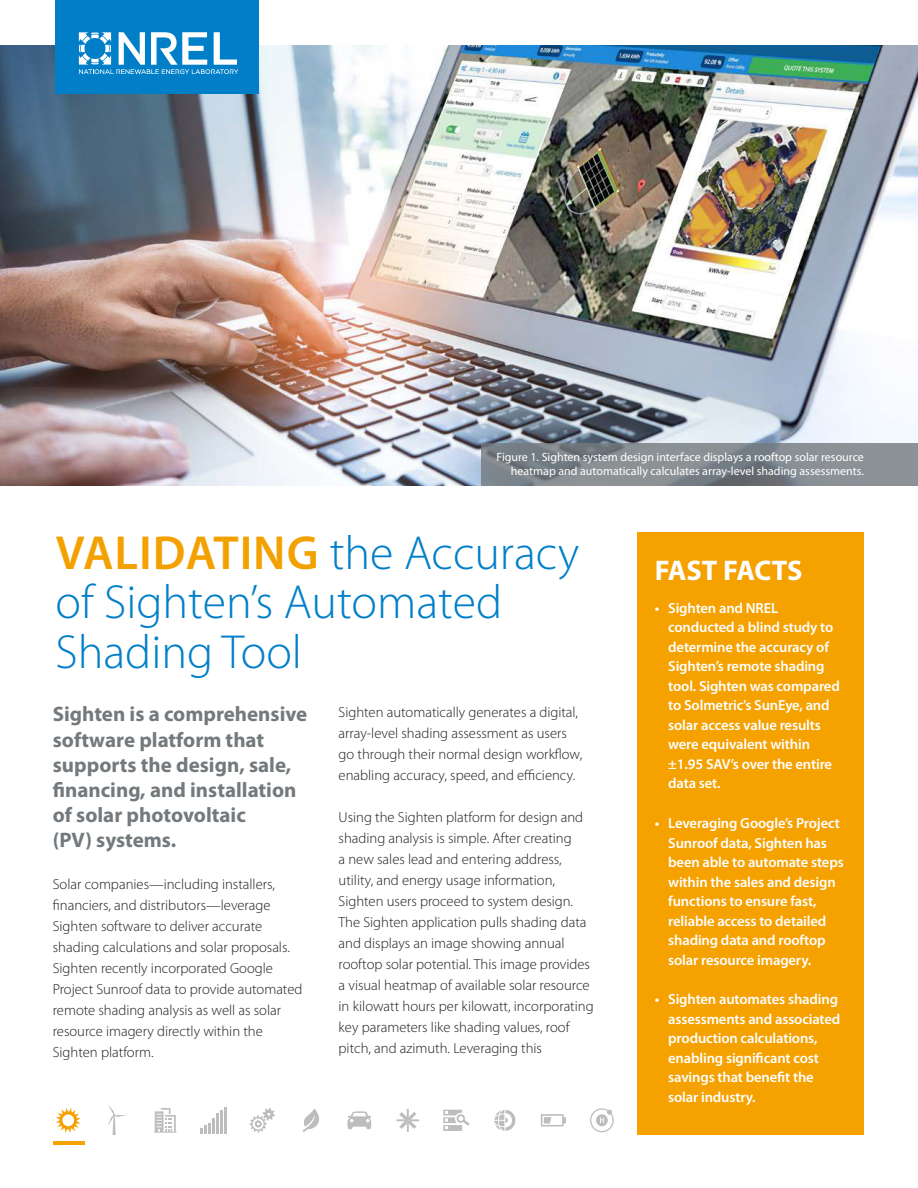
<style>
.page{position:relative;width:918px;height:1188px;background:#fff}
.page>*{position:absolute;margin:0;border:0;box-sizing:border-box;transform-origin:0 0}
.t1{font:300 48px/49.2px "Myriad Pro";color:#007fc8}
.sidebar_text_reverse{font:700 28.5px "Myriad Pro";letter-spacing:-.01em;color:#fff}
.intro_text{font:700 21px/25.2px "Myriad Pro";color:#73797c}
.body{font:300 14.7px/21px "Myriad Pro";color:#1d1d1b}
.t2{font:600 14.7px/19.5px "Myriad Pro";letter-spacing:-.01em;color:#fff}
.Photo_caption{font:12px/14.4px "Myriad Pro";color:#fff;text-align:right}
.s1{font-weight:600;color:#f3a100}
</style>
<div class="page">
<div style="left:637px;top:532px;width:227px;height:603px;background:#f5a100"></div>
<img style="left:0;top:45px;width:918px;height:441px">
<div style="left:56px;top:0;width:203px;height:93px;background:#007fc8"></div>
<svg style="left:79px;top:32px;width:159px;height:42px"></svg>
<svg style="left:201px;top:1119px;width:14px;height:15px"></svg>
<hr style="left:217px;top:1114px;width:2px;height:20px;background:#bdbdbd">
<hr style="left:221px;top:1110px;width:2px;height:24px;background:#bdbdbd">
<hr style="left:225px;top:1107px;width:2px;height:27px;background:#bdbdbd">
<svg style="left:302px;top:1108px;width:17px;height:24px"></svg>
<svg style="left:108px;top:1106px;width:17px;height:29px"></svg>
<svg style="left:249px;top:1108px;width:26px;height:25px"></svg>
<svg style="left:541px;top:1114px;width:25px;height:13px"></svg>
<svg style="left:443px;top:1110px;width:27px;height:21px"></svg>
<svg style="left:56px;top:1108px;width:25px;height:25px"></svg>
<svg style="left:154px;top:1108px;width:23px;height:25px"></svg>
<svg style="left:347px;top:1111px;width:24px;height:18px"></svg>
<svg style="left:590px;top:1108px;width:24px;height:24px"></svg>
<svg style="left:494px;top:1110px;width:21px;height:21px"></svg>
<svg style="left:396px;top:1109px;width:23px;height:23px"></svg>
<hr style="left:53px;top:1141px;width:31px;height:4px;background:#f5a100">
<svg style="left:481px;top:443px;width:437px;height:43px;fill:#8a9094"></svg>
<p class="Photo_caption" style="left:496px;top:449px;width:369px">Figure 1. Sighten system design interface displays a rooftop solar resource heatmap and automatically calculates array-level shading assessments.</p>
<h2 class="t1" style="left:55px;top:528px;width:525px"><span class="s1">VALIDATING</span> the Accuracy of Sighten’s Automated<br>Shading Tool</h2>
<p class="intro_text" style="left:53px;top:701px;width:256px">Sighten is a comprehensive software platform that supports the design, sale, financing, and installation of solar photovoltaic<br>(PV) systems.</p>
<p class="body" style="left:53px;top:873px;width:251px">Solar companies—including installers, financiers, and distributors—leverage Sighten software to deliver accurate shading calculations and solar proposals.<br>Sighten recently incorporated Google Project Sunroof data to provide automated remote shading analysis as well as solar resource imagery directly within the Sighten platform.</p>
<p class="body" style="left:339px;top:701px;width:245px">Sighten automatically generates a digital, array-level shading assessment as users go through their normal design workflow, enabling accuracy, speed, and efficiency.</p>
<p class="body" style="left:339px;top:807px;width:257px">Using the Sighten platform for design and shading analysis is simple. After creating<br>a new sales lead and entering address, utility, and energy usage information, Sighten users proceed to system design.<br>The Sighten application pulls shading data and displays an image showing annual rooftop solar potential. This image provides a visual heatmap of available solar resource in kilowatt hours per kilowatt, incorporating key parameters like shading values, roof pitch, and azimuth. Leveraging this</p>
<p class="sidebar_text_reverse" style="left:655px;top:552px;width:149px">FAST FACTS</p>
<p class="t2" style="left:668px;top:598px;width:173px;text-indent:-14px">• Sighten and NREL conducted a blind study to determine the accuracy of<br>Sighten’s remote shading tool. Sighten was compared to Solmetric’s SunEye, and solar access value results were equivalent within ±1.95 SAV’s over the entire data set.</p>
<p class="t2" style="left:668px;top:813px;width:177px;text-indent:-14px">• Leveraging Google’s Project<br>Sunroof data, Sighten has been able to automate steps within the sales and design functions to ensure fast, reliable access to detailed shading data and rooftop solar resource imagery.</p>
<p class="t2" style="left:668px;top:989px;width:174px;text-indent:-14px">• Sighten automates shading assessments and associated production calculations, enabling significant cost savings that benefit the solar industry.</p>
</div>
